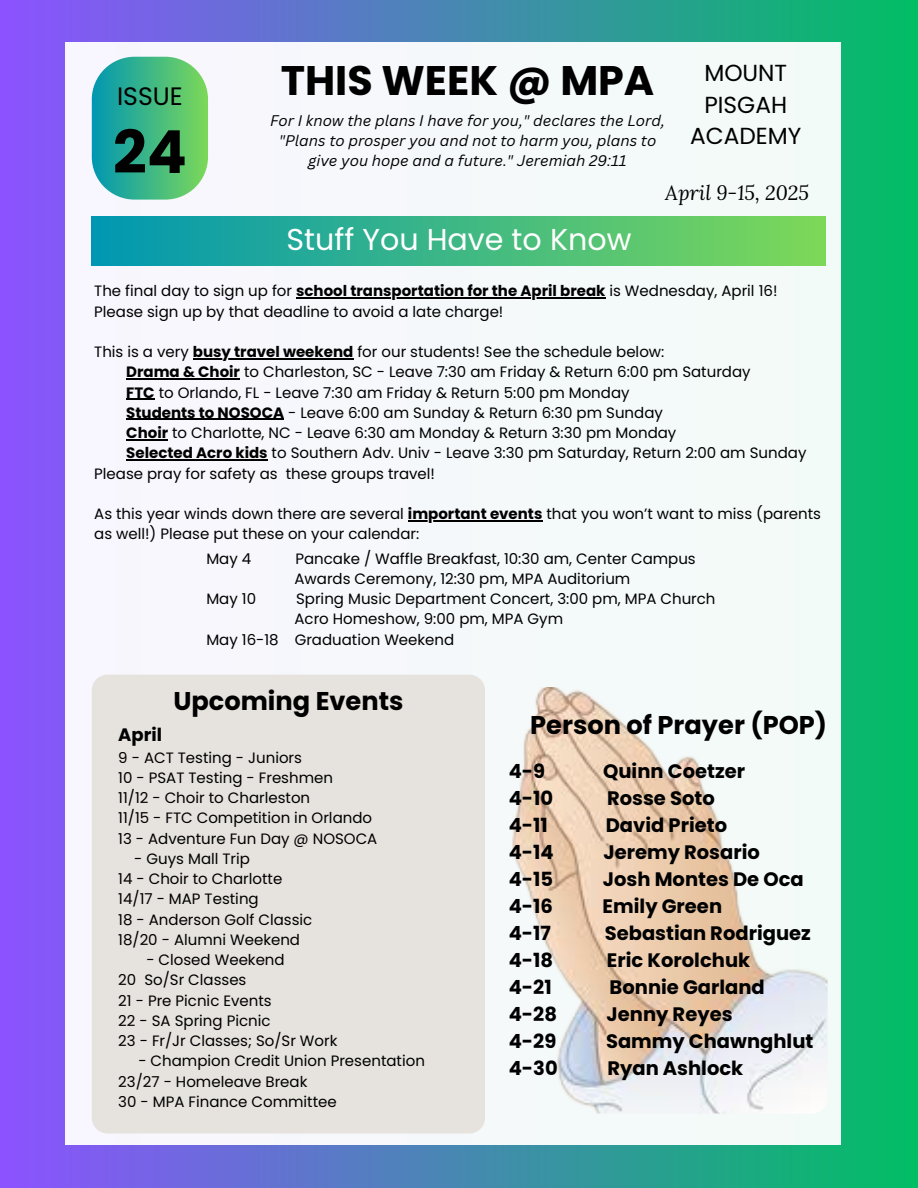
<style>
.page{position:relative;width:918px;height:1188px;background:#fff}
.page>*{position:absolute;margin:0;border:0;box-sizing:border-box;transform-origin:0 0}
.t1{font:700 59.25px "Poppins";color:#000}
.t2{font:700 41.25px "Poppins";color:#000}
.t3{font:30.15px "Poppins";color:#fff}
.t4{font:700 25.65px "Poppins";color:#000}
.t5{font:25.2px "Poppins";color:#000}
.t6{font:23.25px/31.5px "Poppins";color:#000;text-align:center}
.t7{font:italic 20.25px "Lora";color:#000}
.t8{font:700 19.5px "Poppins";color:#000}
.t9{font:700 18px "Poppins";color:#000}
.t10{font:15px/20.2px "Poppins";color:#000}
.t11{font:italic 15px/20.2px "Canva Sans";color:#000;text-align:center}
.s1{font-weight:700}
</style>
<div class="page">
<div style="left:0;top:0;width:918px;height:1188px;background:linear-gradient(to right,#8f55ff,#05c067)"></div>
<div style="left:65px;top:43px;width:776px;height:1102px;background:#f5f9fa"></div>
<div style="left:92px;top:216px;width:734px;height:49px;background:linear-gradient(to right,#0097b2,#7dd858)"></div>
<div style="left:92px;top:675px;width:393px;height:458px;background:#e6e2de"></div>
<svg style="left:92px;top:57px;width:116px;height:143px;background:#4ebd91"></svg>
<img style="left:512px;top:687px;width:315px;height:426px">
<hr style="left:296px;top:297px;width:309px;height:2px;background:#000">
<hr style="left:193px;top:358px;width:160px;height:1px;background:#000">
<hr style="left:126px;top:378px;width:114px;height:2px;background:#000">
<svg style="left:126px;top:399px;width:29px;height:1px"></svg>
<hr style="left:126px;top:419px;width:158px;height:1px;background:#000">
<hr style="left:126px;top:439px;width:42px;height:1px;background:#000">
<hr style="left:126px;top:459px;width:142px;height:2px;background:#000">
<hr style="left:408px;top:520px;width:134px;height:1px;background:#000">
<p class="t5" style="left:117px;top:79px;width:67px">ISSUE</p>
<h1 class="t1" style="left:113px;top:111px;width:75px">24</h1>
<p class="t2" style="left:281px;top:52px;width:375px">THIS WEEK @ MPA</p>
<p class="t11" style="left:270px;top:110px;width:397px">For I know the plans I have for you," declares the Lord, "Plans to prosper you and not to harm you, plans to give you hope and a future." Jeremiah 29:11</p>
<h3 class="t6" style="left:690px;top:57px;width:113px">MOUNT<br>PISGAH<br>ACADEMY</h3>
<h6 class="t3" style="left:287px;top:219px;width:346px">Stuff You Have to Know</h6>
<h3 class="t7" style="left:665px;top:179px;width:145px">April 9-15, 2025</h3>
<p class="t10" style="left:94px;top:281px;width:685px">The final day to sign up for <span class="s1">school transportation for the April break</span> is Wednesday, April 16!</p>
<p class="t10" style="left:94px;top:301px;width:411px">Please sign up by that deadline to avoid a late charge!</p>
<p class="t10" style="left:94px;top:342px;width:572px">This is a very <span class="s1">busy travel weekend</span> for our students! See the schedule below:</p>
<p class="t10" style="left:126px;top:362px;width:626px"><span class="s1">Drama &amp; Choir</span> to Charleston, SC - Leave 7:30 am Friday &amp; Return 6:00 pm Saturday</p>
<p class="t10" style="left:126px;top:382px;width:505px"><span class="s1">FTC</span> to Orlando, FL - Leave 7:30 am Friday &amp; Return 5:00 pm Monday</p>
<p class="t10" style="left:126px;top:402px;width:538px"><span class="s1">Students to NOSOCA</span> - Leave 6:00 am Sunday &amp; Return 6:30 pm Sunday</p>
<p class="t10" style="left:126px;top:423px;width:552px"><span class="s1">Choir</span> to Charlotte, NC - Leave 6:30 am Monday &amp; Return 3:30 pm Monday</p>
<p class="t10" style="left:94px;top:443px;width:714px;text-indent:32px"><span class="s1">Selected Acro kids</span> to Southern Adv. Univ - Leave 3:30 pm Saturday, Return 2:00 am Sunday<br>Please pray for safety as</p>
<p class="t10" style="left:286px;top:463px;width:151px">these groups travel!</p>
<p class="t10" style="left:94px;top:504px;width:728px">As this year winds down there are several <span class="s1">important events</span> that you won’t want to miss (parents</p>
<p class="t10" style="left:94px;top:524px;width:327px">as well!) Please put these on your calendar:</p>
<p class="t10" style="left:206px;top:548px;width:46px">May 4</p>
<p class="t10" style="left:295px;top:548px;width:402px">Pancake / Waffle Breakfast, 10:30 am, Center Campus</p>
<p class="t10" style="left:294px;top:569px;width:337px">Awards Ceremony, 12:30 pm, MPA Auditorium</p>
<p class="t10" style="left:206px;top:589px;width:51px">May 10</p>
<p class="t10" style="left:296px;top:589px;width:421px">Spring Music Department Concert, 3:00 pm, MPA Church</p>
<p class="t10" style="left:294px;top:609px;width:270px">Acro Homeshow, 9:00 pm, MPA Gym</p>
<p class="t10" style="left:206px;top:629px;width:249px">May 16-18 Graduation Weekend</p>
<h2 class="t4" style="left:173px;top:683px;width:232px">Upcoming Events</h2>
<p class="t9" style="left:118px;top:722px;width:45px">April</p>
<p class="t10" style="left:118px;top:747px;width:185px">9 - ACT Testing - Juniors</p>
<p class="t10" style="left:118px;top:768px;width:216px">10 - PSAT Testing - Freshmen</p>
<p class="t10" style="left:118px;top:788px;width:193px">11/12 - Choir to Charleston</p>
<p class="t10" style="left:118px;top:808px;width:255px">11/15 - FTC Competition in Orlando</p>
<p class="t10" style="left:118px;top:828px;width:261px">13 - Adventure Fun Day @ NOSOCA</p>
<p class="t10" style="left:134px;top:849px;width:117px">- Guys Mall Trip</p>
<p class="t10" style="left:118px;top:869px;width:166px">14 - Choir to Charlotte</p>
<p class="t10" style="left:118px;top:889px;width:142px">14/17 - MAP Testing</p>
<p class="t10" style="left:118px;top:909px;width:196px">18 - Anderson Golf Classic</p>
<p class="t10" style="left:118px;top:930px;width:183px">18/20 - Alumni Weekend</p>
<p class="t10" style="left:146px;top:950px;width:140px">- Closed Weekend</p>
<p class="t10" style="left:118px;top:970px;width:130px">20 So/Sr Classes</p>
<p class="t10" style="left:118px;top:990px;width:155px">21 - Pre Picnic Events</p>
<h4 class="t10" style="left:118px;top:1011px;width:154px">22 - SA Spring Picnic</h4>
<p class="t10" style="left:118px;top:1031px;width:221px">23 - Fr/Jr Classes; So/Sr Work</p>
<h5 class="t10" style="left:138px;top:1051px;width:288px">- Champion Credit Union Presentation</h5>
<h4 class="t10" style="left:118px;top:1071px;width:191px">23/27 - Homeleave Break</h4>
<p class="t10" style="left:118px;top:1092px;width:220px">30 - MPA Finance Committee</p>
<p class="t4" style="left:530px;top:707px;width:298px">Person of Prayer (POP)</p>
<p class="t8" style="left:509px;top:758px;width:38px">4-9</p>
<p class="t8" style="left:603px;top:758px;width:143px">Quinn Coetzer</p>
<p class="t8" style="left:509px;top:785px;width:46px">4-10</p>
<p class="t8" style="left:607px;top:785px;width:109px">Rosse Soto</p>
<p class="t8" style="left:509px;top:812px;width:41px">4-11</p>
<p class="t8" style="left:606px;top:812px;width:123px">David Prieto</p>
<p class="t8" style="left:509px;top:839px;width:47px">4-14</p>
<p class="t8" style="left:603px;top:839px;width:158px">Jeremy Rosario</p>
<p class="t8" style="left:509px;top:866px;width:46px">4-15</p>
<p class="t8" style="left:603px;top:866px;width:202px">Josh Montes De Oca</p>
<p class="t8" style="left:509px;top:893px;width:46px">4-16</p>
<p class="t8" style="left:603px;top:893px;width:121px">Emily Green</p>
<p class="t8" style="left:509px;top:920px;width:44px">4-17</p>
<p class="t8" style="left:605px;top:920px;width:208px">Sebastian Rodriguez</p>
<p class="t8" style="left:509px;top:947px;width:46px">4-18</p>
<p class="t8" style="left:607px;top:947px;width:145px">Eric Korolchuk</p>
<p class="t8" style="left:509px;top:974px;width:44px">4-21</p>
<p class="t8" style="left:610px;top:974px;width:157px">Bonnie Garland</p>
<p class="t8" style="left:509px;top:1001px;width:50px">4-28</p>
<p class="t8" style="left:607px;top:1001px;width:127px">Jenny Reyes</p>
<p class="t8" style="left:509px;top:1028px;width:49px">4-29</p>
<p class="t8" style="left:606px;top:1028px;width:209px">Sammy Chawnghlut</p>
<p class="t8" style="left:509px;top:1055px;width:51px">4-30</p>
<p class="t8" style="left:607px;top:1055px;width:137px">Ryan Ashlock</p>
</div>
